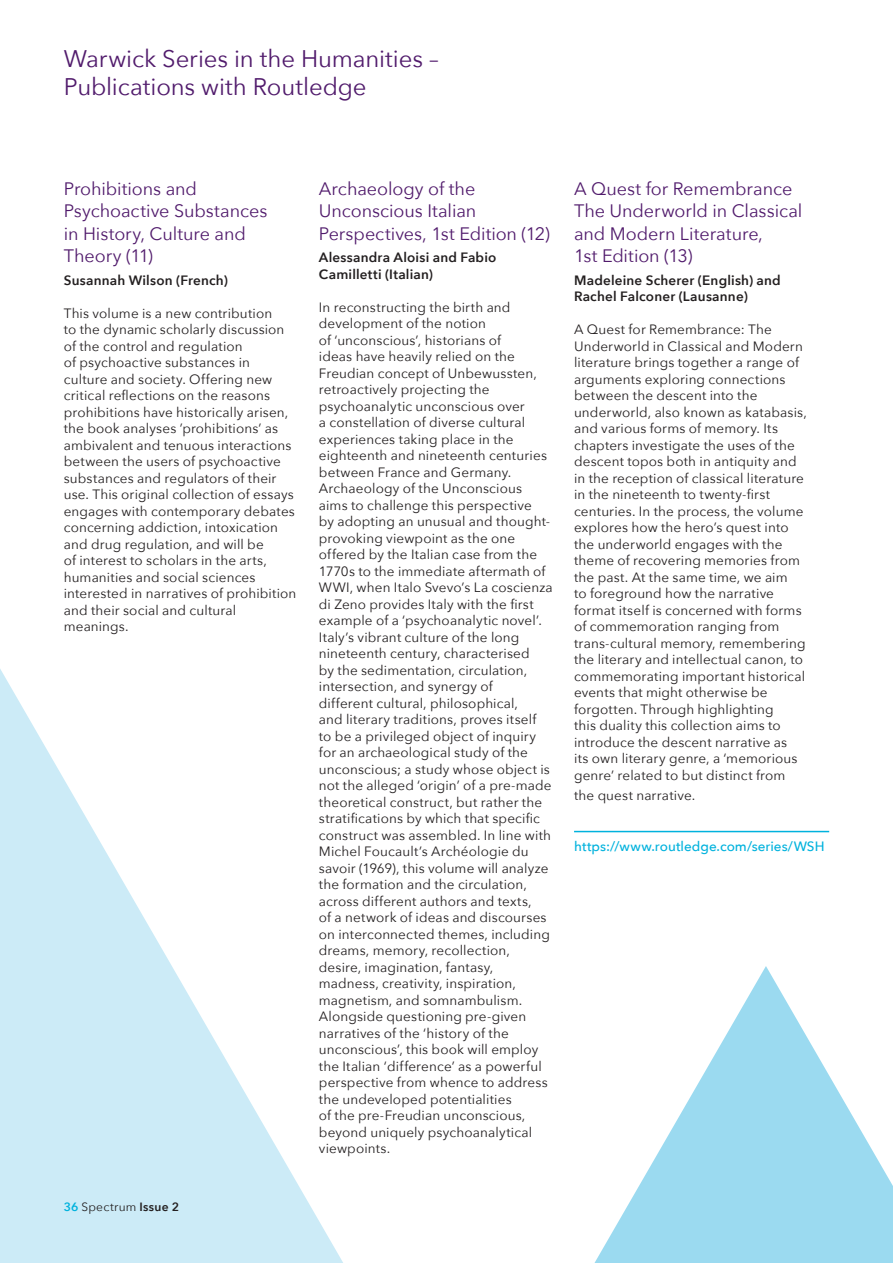
<style>
.page{position:relative;width:893px;height:1263px;background:#fff}
.page>*{position:absolute;margin:0;border:0;box-sizing:border-box;transform-origin:0 0}
.t1{font:24px/28.5px "Avenir Next";letter-spacing:-.005em;color:#511b6c}
.t2{font:18px/22.5px "Avenir Next";letter-spacing:-.005em;color:#511b6c}
.t3{font:13.5px/16.5px "Avenir Next";letter-spacing:.01em;color:#231f20}
.t4{font:600 13.5px/16.5px "Avenir Next";letter-spacing:.015em;color:#231f20}
.t5{font:500 13.5px "Avenir Next";letter-spacing:.005em;color:#00b2dd}
.t6{font:12px "Avenir Next";letter-spacing:.02em;color:#231f20}
.s1{font-weight:600;color:#00b2dd}
.s2{font-weight:600}
</style>
<div class="page">
<svg style="left:0;top:669px;width:343px;height:594px"></svg>
<svg style="left:594px;top:966px;width:299px;height:297px;fill:#9bdaf0"></svg>
<hr style="left:574px;top:831px;width:255px;height:1px;background:#00b2dd">
<p class="t1" style="left:64px;top:43px;width:376px">Warwick Series in the Humanities –<br>Publications with Routledge</p>
<p class="t2" style="left:64px;top:177px;width:205px">Prohibitions and<br>Psychoactive Substances in History, Culture and<br>Theory (11)</p>
<p class="t4" style="left:64px;top:272px;width:166px">Susannah Wilson (French)</p>
<p class="t3" style="left:64px;top:304px;width:234px">This volume is a new contribution<br>to the dynamic scholarly discussion of the control and regulation<br>of psychoactive substances in culture and society. Offering new critical reflections on the reasons prohibitions have historically arisen, the book analyses ’prohibitions’ as ambivalent and tenuous interactions between the users of psychoactive substances and regulators of their use. This original collection of essays engages with contemporary debates concerning addiction, intoxication and drug regulation, and will be<br>of interest to scholars in the arts, humanities and social sciences interested in narratives of prohibition and their social and cultural meanings.</p>
<p class="t6" style="left:64px;top:1197px;width:117px"><span class="s1">36</span> Spectrum <span class="s2">Issue 2</span></p>
<p class="t2" style="left:319px;top:177px;width:232px">Archaeology of the<br>Unconscious Italian<br>Perspectives, 1st Edition (12)</p>
<p class="t4" style="left:319px;top:249px;width:179px">Alessandra Aloisi and Fabio<br>Camilletti (Italian)</p>
<p class="t3" style="left:319px;top:298px;width:235px">In reconstructing the birth and development of the notion<br>of ‘unconscious’, historians of<br>ideas have heavily relied on the Freudian concept of Unbewussten, retroactively projecting the psychoanalytic unconscious over<br>a constellation of diverse cultural experiences taking place in the eighteenth and nineteenth centuries between France and Germany.<br>Archaeology of the Unconscious aims to challenge this perspective<br>by adopting an unusual and thought&shy;provoking viewpoint as the one offered by the Italian case from the 1770s to the immediate aftermath of WWI, when Italo Svevo’s La coscienza di Zeno provides Italy with the first example of a ‘psychoanalytic novel’.<br>Italy’s vibrant culture of the long nineteenth century, characterised<br>by the sedimentation, circulation, intersection, and synergy of<br>different cultural, philosophical,<br>and literary traditions, proves itself<br>to be a privileged object of inquiry for an archaeological study of the unconscious; a study whose object is not the alleged ‘origin’ of a pre-made theoretical construct, but rather the stratifications by which that specific construct was assembled. In line with Michel Foucault’s Archéologie du savoir (1969), this volume will analyze the formation and the circulation, across different authors and texts,<br>of a network of ideas and discourses on interconnected themes, including dreams, memory, recollection, desire, imagination, fantasy, madness, creativity, inspiration, magnetism, and somnambulism.<br>Alongside questioning pre-given narratives of the ‘history of the unconscious’, this book will employ the Italian ‘difference’ as a powerful perspective from whence to address the undeveloped potentialities<br>of the pre-Freudian unconscious, beyond uniquely psychoanalytical viewpoints.</p>
<p class="t2" style="left:574px;top:177px;width:230px">A Quest for Remembrance<br>The Underworld in Classical and Modern Literature,<br>1st Edition (13)</p>
<p class="t4" style="left:574px;top:272px;width:208px">Madeleine Scherer (English) and<br>Rachel Falconer (Lausanne)</p>
<p class="t3" style="left:574px;top:321px;width:234px">A Quest for Remembrance: The Underworld in Classical and Modern literature brings together a range of arguments exploring connections between the descent into the underworld, also known as katabasis, and various forms of memory. Its chapters investigate the uses of the descent topos both in antiquity and in the reception of classical literature in the nineteenth to twenty-first centuries. In the process, the volume explores how the hero’s quest into the underworld engages with the theme of recovering memories from the past. At the same time, we aim<br>to foreground how the narrative format itself is concerned with forms of commemoration ranging from trans-cultural memory, remembering the literary and intellectual canon, to commemorating important historical events that might otherwise be forgotten. Through highlighting<br>this duality this collection aims to introduce the descent narrative as<br>its own literary genre, a ‘memorious genre’ related to but distinct from</p>
<p class="t3" style="left:574px;top:786px;width:123px">the quest narrative.</p>
<p class="t5" style="left:574px;top:835px;width:252px">https://www.routledge.com/series/WSH</p>
</div>
